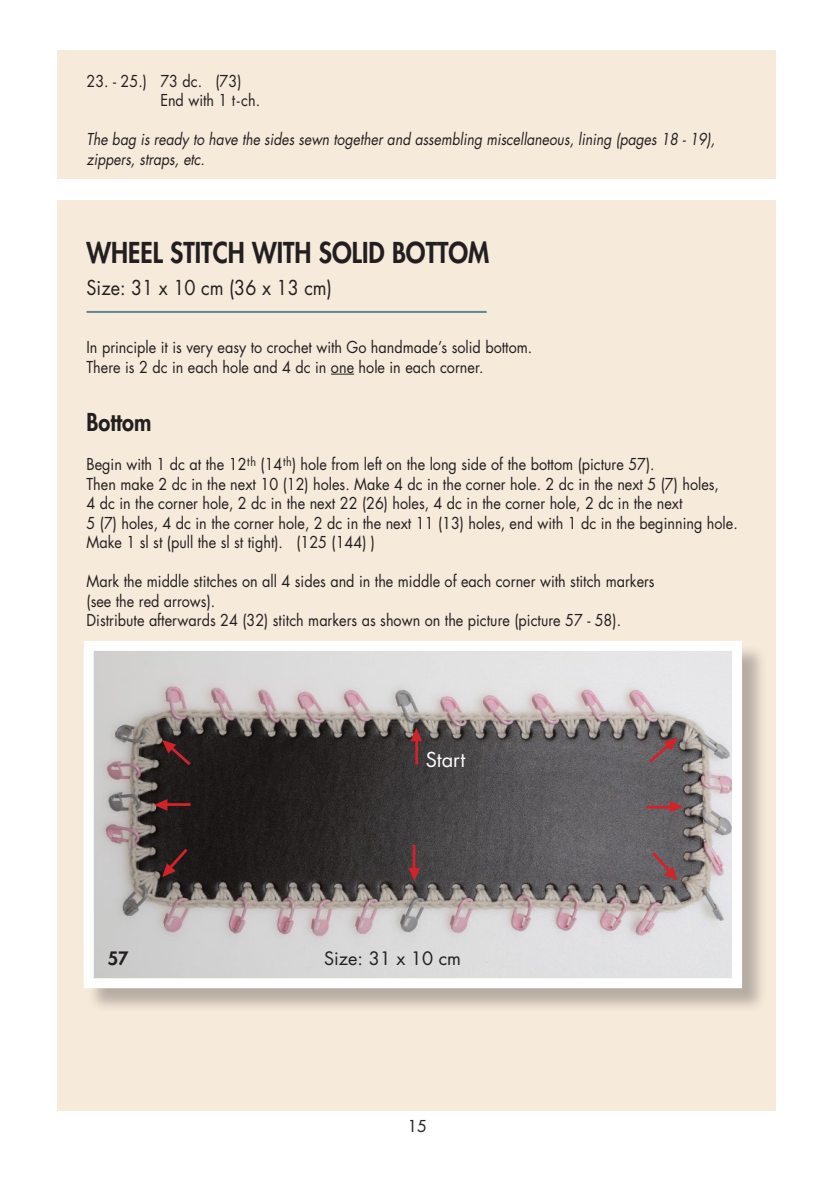
<style>
.page{position:relative;width:840px;height:1191px;background:#fff}
.page>*{position:absolute;margin:0;border:0;box-sizing:border-box;transform-origin:0 0}
.t1{font:800 28px "Futura Std";color:#231f20;scale:.9 1}
.t2{font:800 24px "Futura Std";color:#231f20;scale:.9 1}
.t3{font:20px "Futura Std";color:#231f20;scale:.9 1}
.t4{font:20px "Futura Std";color:#fff}
.t5{font:18px "Futura Std";color:#231f20}
.t6{font:800 18px "Futura Std";color:#231f20}
.t7{font:16px/19.6px "Futura Std";color:#231f20;scale:.9 1}
.t8{font:italic 16px/19.6px "Futura Std";color:#231f20;scale:.87 1}
.t9{font:16px "Futura Std";color:#231f20}
</style>
<div class="page">
<div style="left:57px;top:200px;width:717px;height:910px;background:#f6eada"></div>
<div style="left:57px;top:50px;width:717px;height:129px;background:#f6eada"></div>
<svg style="left:331px;top:374px;width:23px;height:1px"></svg>
<hr style="left:86px;top:311px;width:400px;height:2px;background:#5f8798">
<div style="left:86px;top:643px;width:681px;height:370px;background:#231f20;opacity:.3"></div>
<img style="left:95px;top:652px;width:635px;height:325px">
<div style="left:84px;top:641px;width:657px;height:347px;border:10px solid #fff"></div>
<svg style="left:406px;top:866px;width:15px;height:18px"></svg>
<hr style="left:412px;top:844px;width:3px;height:28px;background:#d1232a">
<svg style="left:160px;top:845px;width:30px;height:34px"></svg>
<svg style="left:160px;top:738px;width:33px;height:30px"></svg>
<svg style="left:649px;top:849px;width:30px;height:33px"></svg>
<svg style="left:645px;top:735px;width:34px;height:30px"></svg>
<svg style="left:151px;top:797px;width:18px;height:15px"></svg>
<hr style="left:162px;top:803px;width:28px;height:3px;background:#d1232a">
<svg style="left:667px;top:799px;width:18px;height:15px"></svg>
<hr style="left:646px;top:805px;width:28px;height:3px;background:#d1232a">
<svg style="left:409px;top:725px;width:14px;height:18px"></svg>
<hr style="left:415px;top:736px;width:3px;height:28px;background:#d1232a">
<p class="t7" style="left:160px;top:71px;width:112px;text-indent:-74px">23. - 25.) 73 dc. (73)<br>End with 1 t-ch.</p>
<p class="t8" style="left:86px;top:130px;width:723px">The bag is ready to have the sides sewn together and assembling miscellaneous, lining (pages 18 - 19), zippers, straps, etc.</p>
<h1 class="t1" style="left:86px;top:234px;width:448px">WHEEL STITCH WITH SOLID BOTTOM</h1>
<p class="t3" style="left:86px;top:274px;width:274px">Size: 31 x 10 cm (36 x 13 cm)</p>
<p class="t7" style="left:86px;top:337px;width:496px">In principle it is very easy to crochet with Go handmade’s solid bottom.<br>There is 2 dc in each hole and 4 dc in one hole in each corner.</p>
<h2 class="t2" style="left:86px;top:407px;width:73px">Bottom</h2>
<p class="t7" style="left:86px;top:454px;width:724px">Begin with 1 dc at the 12<sup>th</sup> (14<sup>th</sup>) hole from left on the long side of the bottom (picture 57).<br>Then make 2 dc in the next 10 (12) holes. Make 4 dc in the corner hole. 2 dc in the next 5 (7) holes,<br>4 dc in the corner hole, 2 dc in the next 22 (26) holes, 4 dc in the corner hole, 2 dc in the next<br>5 (7) holes, 4 dc in the corner hole, 2 dc in the next 11 (13) holes, end with 1 dc in the beginning hole.<br>Make 1 sl st (pull the sl st tight). (125 (144) )</p>
<p class="t7" style="left:86px;top:571px;width:632px">Mark the middle stitches on all 4 sides and in the middle of each corner with stitch markers (see the red arrows).<br>Distribute afterwards 24 (32) stitch markers as shown on the picture (picture 57 - 58).</p>
<p class="t4" style="left:425px;top:747px;width:41px">Start</p>
<p class="t6" style="left:108px;top:947px;width:22px">57</p>
<p class="t5" style="left:324px;top:947px;width:138px">Size: 31 x 10 cm</p>
<p class="t9" style="left:407px;top:1115px;width:21px">15</p>
</div>
